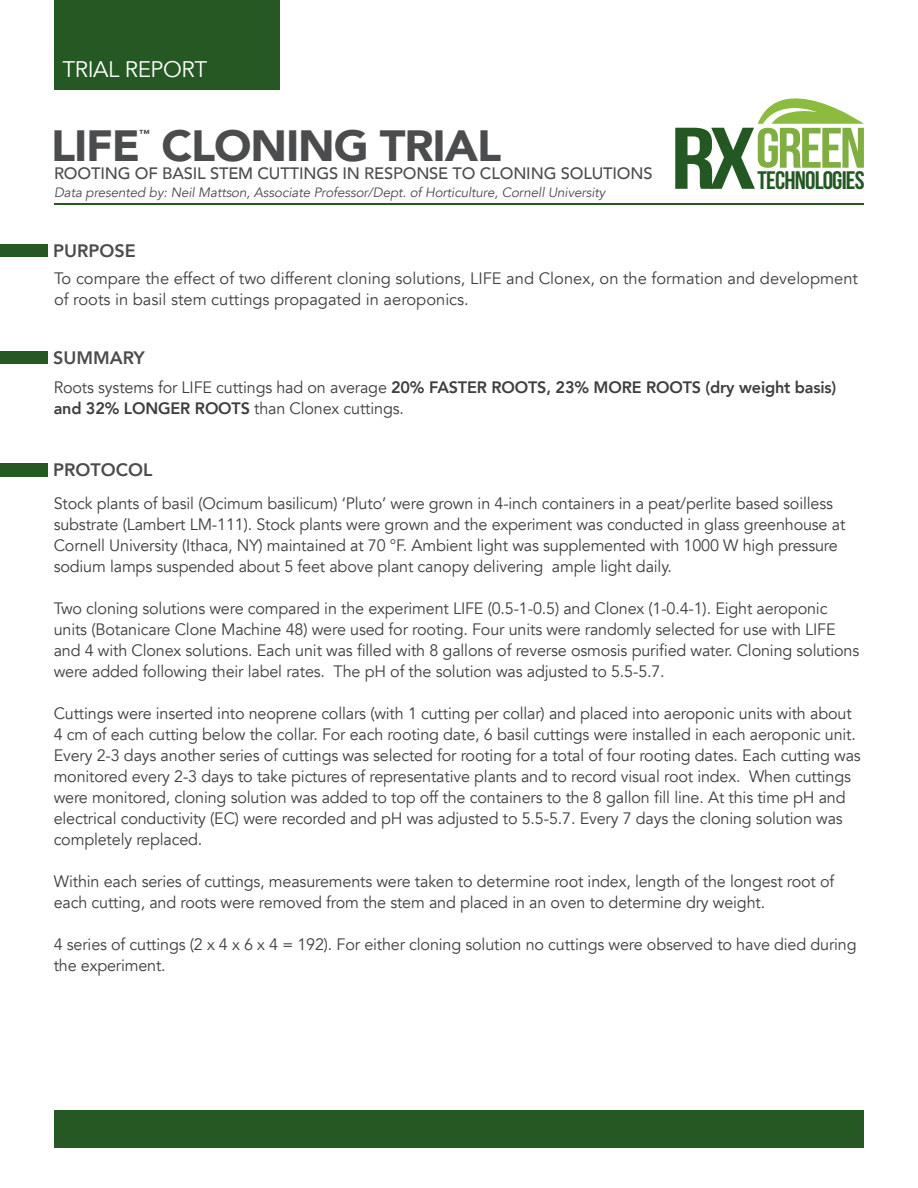
<style>
.page{position:relative;width:918px;height:1188px;background:#fff}
.page>*{position:absolute;margin:0;border:0;box-sizing:border-box;transform-origin:0 0}
.t1{font:700 57px "Bebas Neue";color:#7faf40;scale:1.08 1}
.t2{font:900 43.65px "Avenir";letter-spacing:-.025em;color:#4b4c4d}
.t3{font:700 25.35px "Bebas Neue";letter-spacing:-.035em;color:#245823;scale:1.04 1}
.t4{font:22.5px "Avenir";letter-spacing:-.02em;color:#fff}
.t5{font:800 18px "Avenir";color:#4b4c4d}
.t6{font:16.5px/21px "Avenir";letter-spacing:-.01em;color:#3e3e3f}
.t7{font:800 16.5px/21px "Avenir";letter-spacing:-.01em;color:#3e3e3f}
.t8{font:500 16.5px "Avenir";letter-spacing:-.01em;color:#4b4c4d}
.t9{font:italic 13.5px "Avenir";letter-spacing:-.01em;color:#4b4c4d}
.t10{font:900 10.2px "Avenir";color:#4b4c4d}
.s1{font-size:87.3px;color:#245823}
.s2{font-size:55.95px}
.s3{font-weight:400}
</style>
<div class="page">
<div style="left:0;top:244px;width:47px;height:13px;background:#255823"></div>
<div style="left:0;top:351px;width:47px;height:13px;background:#255823"></div>
<div style="left:0;top:463px;width:47px;height:14px;background:#255823"></div>
<svg style="left:758px;top:98px;width:106px;height:26px"></svg>
<div style="left:55px;top:0;width:225px;height:90px;background:#255823"></div>
<hr style="left:54px;top:203px;width:810px;height:2px;background:#255823">
<div style="left:54px;top:1111px;width:810px;height:37px;background:#255823"></div>
<h3 class="t4" style="left:62px;top:56px;width:146px">TRIAL REPORT</h3>
<h2 class="t2" style="left:51px;top:108px;width:91px">LIFE</h2>
<p class="t10" style="left:139px;top:124px;width:12px">™</p>
<h2 class="t2" style="left:161px;top:108px;width:341px">CLONING TRIAL</h2>
<p class="t8" style="left:54px;top:159px;width:600px">ROOTING OF BASIL STEM CUTTINGS IN RESPONSE TO CLONING SOLUTIONS</p>
<p class="t9" style="left:54px;top:184px;width:553px">Data presented by: Neil Mattson, Associate Professor/Dept. of Horticulture, Cornell University</p>
<p class="t5" style="left:53px;top:237px;width:84px">PURPOSE</p>
<h1 class="t1" style="left:671px;top:117px;width:183px"><span class="s1">RX</span><span class="s2">G</span>REEN</h1>
<h3 class="t3" style="left:758px;top:166px;width:104px">TECHNOLOGIES</h3>
<p class="t6" style="left:54px;top:268px;width:806px">To compare the effect of two different cloning solutions, LIFE and Clonex, on the formation and development of roots in basil stem cuttings propagated in aeroponics.</p>
<p class="t5" style="left:53px;top:343px;width:93px">SUMMARY</p>
<p class="t7" style="left:54px;top:377px;width:784px"><span class="s3">Roots systems for LIFE cuttings had on average</span> 20% FASTER ROOTS, 23% MORE ROOTS (dry weight basis) and 32% LONGER ROOTS <span class="s3">than Clonex cuttings.</span></p>
<p class="t5" style="left:53px;top:456px;width:101px">PROTOCOL</p>
<p class="t6" style="left:54px;top:493px;width:793px">Stock plants of basil (Ocimum basilicum) ‘Pluto’ were grown in 4-inch containers in a peat/perlite based soilless substrate (Lambert LM-111). Stock plants were grown and the experiment was conducted in glass greenhouse at Cornell University (Ithaca, NY) maintained at 70 °F. Ambient light was supplemented with 1000 W high pressure sodium lamps suspended about 5 feet above plant canopy delivering ample light daily.</p>
<p class="t6" style="left:54px;top:598px;width:807px">Two cloning solutions were compared in the experiment LIFE (0.5-1-0.5) and Clonex (1-0.4-1). Eight aeroponic units (Botanicare Clone Machine 48) were used for rooting. Four units were randomly selected for use with LIFE and 4 with Clonex solutions. Each unit was filled with 8 gallons of reverse osmosis purified water. Cloning solutions were added following their label rates. The pH of the solution was adjusted to 5.5-5.7.</p>
<p class="t6" style="left:54px;top:703px;width:809px">Cuttings were inserted into neoprene collars (with 1 cutting per collar) and placed into aeroponic units with about 4 cm of each cutting below the collar. For each rooting date, 6 basil cuttings were installed in each aeroponic unit.<br>Every 2-3 days another series of cuttings was selected for rooting for a total of four rooting dates. Each cutting was monitored every 2-3 days to take pictures of representative plants and to record visual root index. When cuttings were monitored, cloning solution was added to top off the containers to the 8 gallon fill line. At this time pH and electrical conductivity (EC) were recorded and pH was adjusted to 5.5-5.7. Every 7 days the cloning solution was completely replaced.</p>
<p class="t6" style="left:54px;top:872px;width:782px">Within each series of cuttings, measurements were taken to determine root index, length of the longest root of each cutting, and roots were removed from the stem and placed in an oven to determine dry weight.</p>
<p class="t6" style="left:54px;top:935px;width:804px">4 series of cuttings (2 x 4 x 6 x 4 = 192). For either cloning solution no cuttings were observed to have died during the experiment.</p>
</div>
